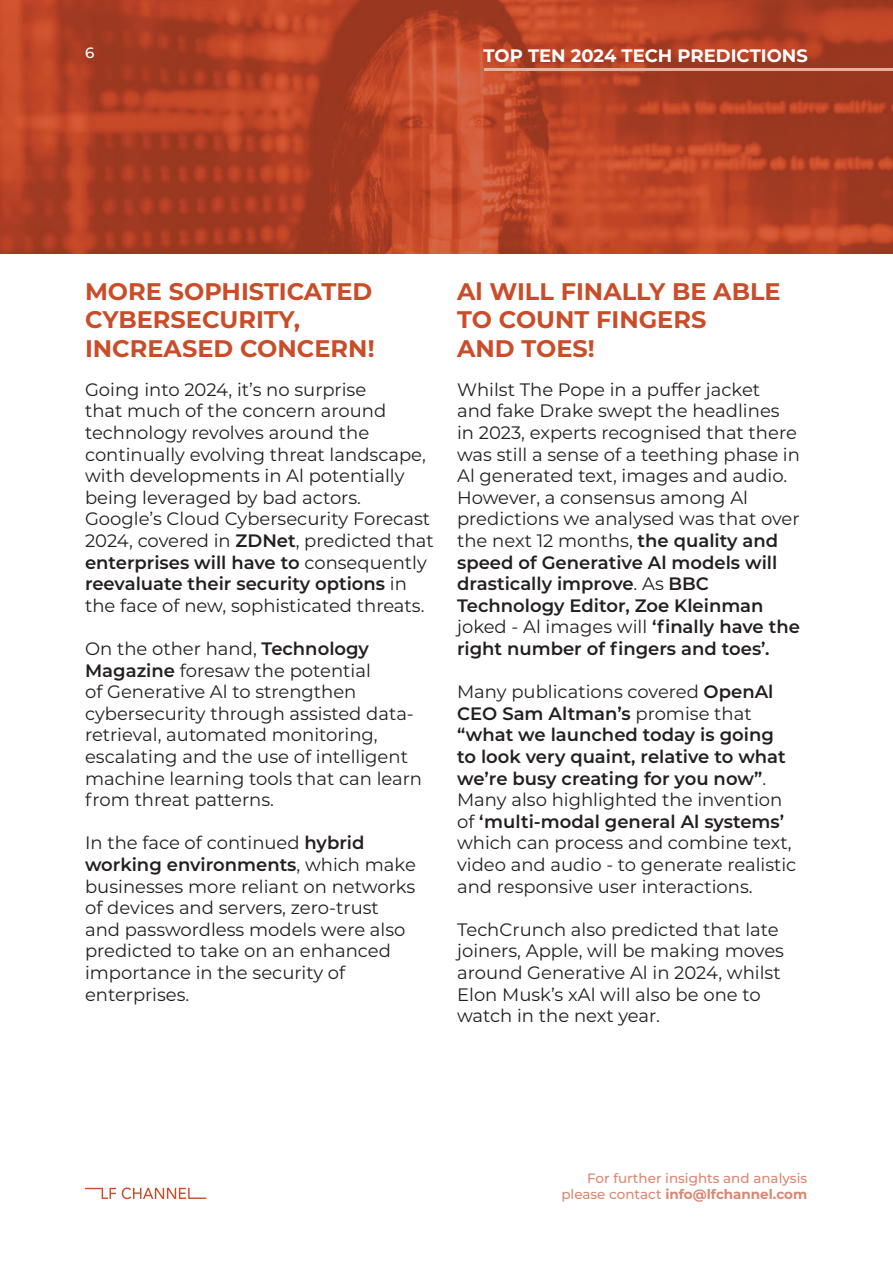
<style>
.page{position:relative;width:893px;height:1263px;background:#fff}
.page>*{position:absolute;margin:0;border:0;box-sizing:border-box;transform-origin:0 0}
.t1{font:700 24px/28.8px "Montserrat";color:#c94d29}
.t2{font:18px/21.6px "Montserrat";color:#231f20}
.t3{font:700 18px "Montserrat";color:#fff}
.t4{font:500 15px "Montserrat";color:#fff}
.t5{font:500 13.5px/16.2px "Montserrat";color:#da8771;text-align:right}
.s1{font-weight:600}
.s2{font-weight:700}
</style>
<div class="page">
<img style="left:0;top:0;width:893px;height:253px">
<hr style="left:485px;top:68px;width:408px;height:3px;background:#e7b0a3">
<svg style="left:85px;top:1188px;width:31px;height:11px"></svg>
<svg style="left:122px;top:1187px;width:84px;height:12px"></svg>
<p class="t4" style="left:85px;top:42px;width:11px">6</p>
<p class="t3" style="left:484px;top:43px;width:326px">TOP TEN 2024 TECH PREDICTIONS</p>
<h1 class="t1" style="left:85px;top:275px;width:291px">MORE SOPHISTICATED<br>CYBERSECURITY,<br>INCREASED CONCERN!</h1>
<h1 class="t1" style="left:457px;top:275px;width:325px">Al WILL FINALLY BE ABLE<br>TO COUNT FINGERS<br>AND TOES!</h1>
<p class="t2" style="left:85px;top:378px;width:350px">Going into 2024, it’s no surprise<br>that much of the concern around technology revolves around the continually evolving threat landscape, with developments in Al potentially being leveraged by bad actors.<br>Google’s Cloud Cybersecurity Forecast 2024, covered in <span class="s1">ZDNet</span>, predicted that <span class="s1">enterprises will have to</span> consequently <span class="s1">reevaluate their security options</span> in the face of new, sophisticated threats.</p>
<p class="t2" style="left:85px;top:637px;width:339px">On the other hand, <span class="s1">Technology Magazine</span> foresaw the potential<br>of Generative Al to strengthen cybersecurity through assisted data&shy;retrieval, automated monitoring, escalating and the use of intelligent machine learning tools that can learn from threat patterns.</p>
<p class="t2" style="left:85px;top:831px;width:332px">In the face of continued <span class="s1">hybrid working environments</span>, which make businesses more reliant on networks of devices and servers, zero-trust and passwordless models were also predicted to take on an enhanced importance in the security of enterprises.</p>
<p class="t2" style="left:457px;top:378px;width:344px">Whilst The Pope in a puffer jacket<br>and fake Drake swept the headlines in 2023, experts recognised that there was still a sense of a teething phase in Al generated text, images and audio.<br>However, a consensus among Al predictions we analysed was that over the next 12 months, <span class="s1">the quality and speed of Generative Al models will drastically improve</span>. As <span class="s1">BBC Technology Editor, Zoe Kleinman </span>joked - Al images will <span class="s1">‘finally have the right number of fingers and toes’.</span></p>
<p class="t2" style="left:457px;top:680px;width:341px">Many publications covered <span class="s1">OpenAl CEO Sam Altman’s</span> promise that <span class="s1">“what we launched today is going to look very quaint, relative to what we’re busy creating for you now”</span>.<br>Many also highlighted the invention of <span class="s1">‘multi-modal general Al systems’ </span>which can process and combine text, video and audio - to generate realistic and responsive user interactions.</p>
<p class="t2" style="left:457px;top:918px;width:328px">TechCrunch also predicted that late joiners, Apple, will be making moves around Generative Al in 2024, whilst Elon Musk’s xAl will also be one to watch in the next year.</p>
<p class="t5" style="left:561px;top:1169px;width:247px">For further insights and analysis please contact <span class="s2">info@lfchannel.com</span></p>
</div>
